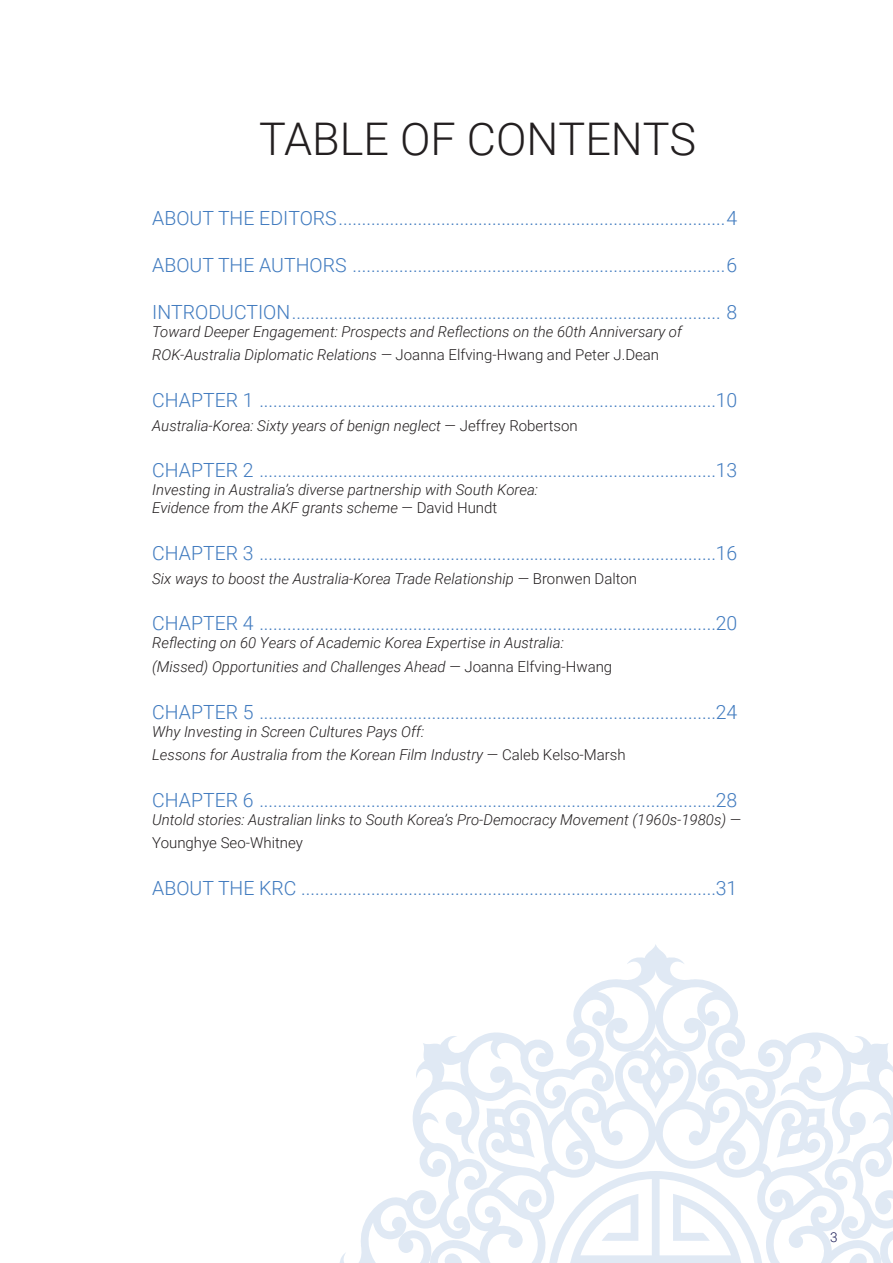
<style>
.page{position:relative;width:893px;height:1263px;background:#fff}
.page>*{position:absolute;margin:0;border:0;box-sizing:border-box;transform-origin:0 0}
.t1{font:300 45px "Roboto";color:#231f20}
.t2{font:300 19.5px "Roboto";color:#417bbf}
.t3{font:italic 300 15px/23.4px "Roboto";color:#231f20}
.t4{font:300 15px "Roboto";color:#231f20}
.t5{font:300 13.5px "Roboto";color:#1a1c57}
.s1{font-style:normal}
</style>
<div class="page">
<svg style="left:340px;top:944px;width:490px;height:319px"></svg>
<svg style="left:416px;top:1036px;width:477px;height:227px"></svg>
<svg style="left:548px;top:1171px;width:216px;height:92px"></svg>
<h1 class="t1" style="left:259px;top:108px;width:438px">TABLE OF CONTENTS</h1>
<p class="t2" style="left:152px;top:205px;width:586px">ABOUT THE EDITORS...................................................................................4</p>
<p class="t2" style="left:152px;top:252px;width:586px">ABOUT THE AUTHORS ................................................................................6</p>
<p class="t2" style="left:152px;top:298px;width:587px">INTRODUCTION............................................................................................ 8</p>
<p class="t3" style="left:152px;top:319px;width:531px">Toward Deeper Engagement: Prospects and Reflections on the 60th Anniversary of<br>ROK-Australia Diplomatic Relations — <span class="s1">Joanna Elfving-Hwang and Peter J.Dean</span></p>
<p class="t2" style="left:152px;top:387px;width:586px">CHAPTER 1 ..................................................................................................10</p>
<p class="t3" style="left:152px;top:413px;width:427px">Australia-Korea: Sixty years of benign neglect <span class="s1">— Jeffrey Robertson</span></p>
<p class="t2" style="left:152px;top:457px;width:586px">CHAPTER 2 ..................................................................................................13</p>
<p class="t3" style="left:152px;top:480px;width:387px;line-height:18px">Investing in Australia’s diverse partnership with South Korea:<br>Evidence from the AKF grants scheme <span class="s1">— David Hundt</span></p>
<p class="t2" style="left:152px;top:540px;width:586px">CHAPTER 3 ..................................................................................................16</p>
<p class="t3" style="left:152px;top:566px;width:486px">Six ways to boost the Australia-Korea Trade Relationship <span class="s1">— Bronwen Dalton</span></p>
<p class="t2" style="left:152px;top:610px;width:586px">CHAPTER 4 ..................................................................................................20</p>
<p class="t3" style="left:152px;top:631px;width:462px">Reflecting on 60 Years of Academic Korea Expertise in Australia: (Missed) Opportunities and Challenges Ahead <span class="s1">— Joanna Elfving-Hwang</span></p>
<p class="t2" style="left:152px;top:698px;width:586px">CHAPTER 5 ..................................................................................................24</p>
<p class="t3" style="left:152px;top:719px;width:475px">Why Investing in Screen Cultures Pays Off:<br>Lessons for Australia from the Korean Film Industry <span class="s1">— Caleb Kelso-Marsh</span></p>
<p class="t2" style="left:152px;top:786px;width:586px">CHAPTER 6 ..................................................................................................28</p>
<p class="t3" style="left:152px;top:807px;width:590px">Untold stories: Australian links to South Korea’s Pro-Democracy Movement (1960s-1980s) —</p>
<p class="t4" style="left:152px;top:832px;width:152px">Younghye Seo-Whitney</p>
<p class="t2" style="left:152px;top:874px;width:586px">ABOUT THE KRC .........................................................................................31</p>
<p class="t5" style="left:830px;top:1228px;width:9px">3</p>
</div>
